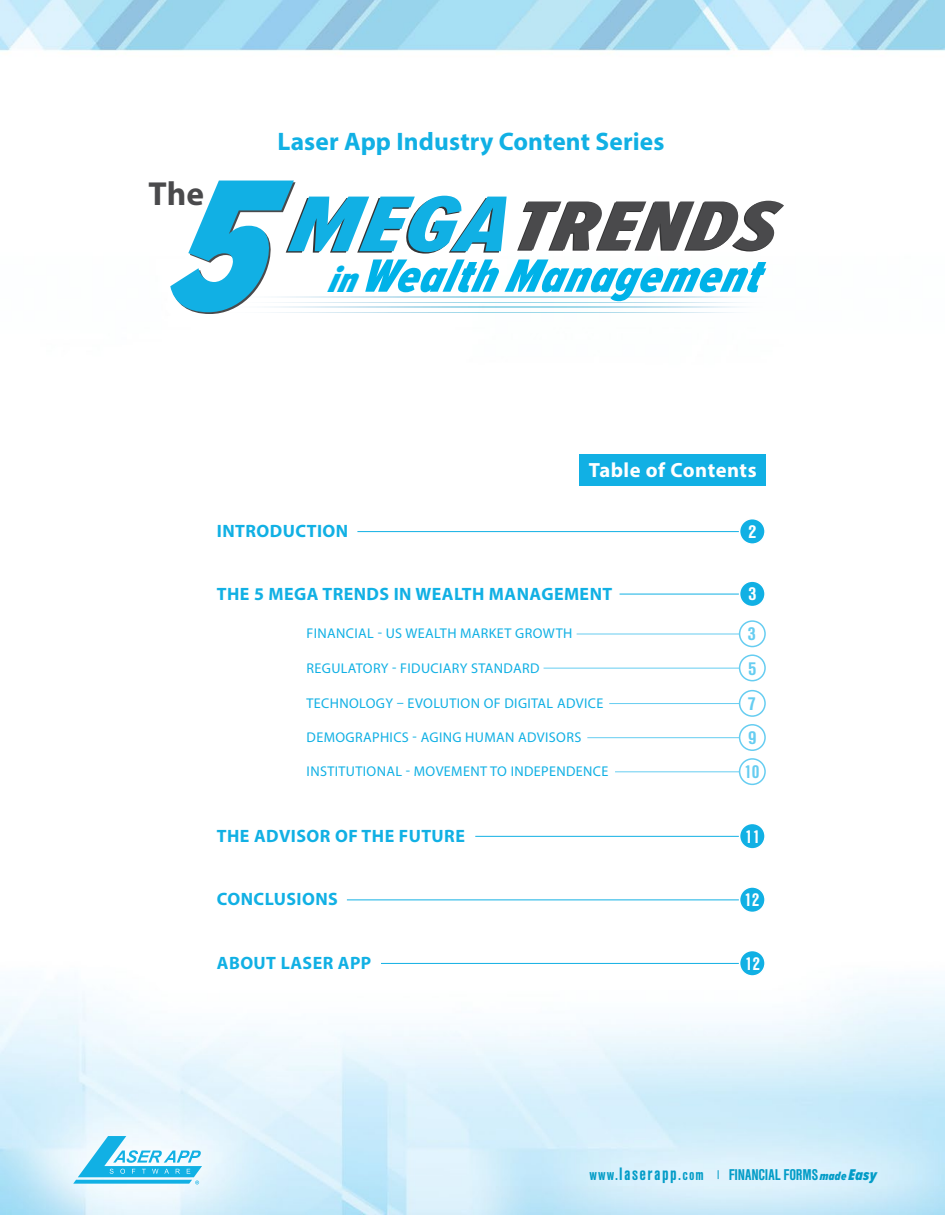
<style>
.page{position:relative;width:945px;height:1215px;background:#fff}
.page>*{position:absolute;margin:0;border:0;box-sizing:border-box;transform-origin:0 0}
.t1{font:italic 900 194.1px "Proxima Nova Ex Cn";color:#11b0e4;scale:.94 1}
.t2{font:72.15px "Proxima Nova Ex Cn Extrabld It";letter-spacing:.01em;color:#4a4a4c;scale:1.33 1}
.t3{font:italic 900 48.3px "Proxima Nova Ex Cn";letter-spacing:.025em;color:#00b2e8;scale:1.04 1}
.t4{font:700 33.45px "Myriad Pro";color:#4a4a4c}
.t5{font:700 25.35px "Myriad Pro";letter-spacing:.005em;color:#11b0e4}
.t6{font:700 20.55px "Myriad Pro";letter-spacing:.025em;color:#fff}
.t7{font:700 18.9px "Nimbus San Con";color:#fff}
.t8{font:700 18.9px "Nimbus San Con";color:#66cdf1;scale:1.1 1}
.t9{font:700 18.9px "Nimbus San Con";color:#fff;scale:1.1 1}
.t10{font:700 18.9px "Nimbus San Con";color:#66cdf1}
.t11{font:700 18px "Myriad Pro";letter-spacing:.025em;color:#11b0e4}
.t12{font:700 16.2px "Nimbus San Con";letter-spacing:-.01em;color:#029cc7}
.t13{font:700 15.6px "Nimbus San Con";letter-spacing:.075em;color:#029cc7}
.t14{font:14.1px "Myriad Pro";letter-spacing:.025em;color:#11b0e4}
.s1{font-size:81.9px;color:#333334}
.s2{color:#333334}
.s3{font-size:37.65px}
.s4{font-size:18.75px}
.s5{font-family:"Proxima Nova Ex Cn";font-weight:900;font-style:italic;font-size:12.45px}
.s6{font-family:"Proxima Nova Ex Cn";font-weight:900;font-style:italic;font-size:16.05px}
</style>
<div class="page">
<img style="left:0;top:0;width:945px;height:1215px">
<div style="left:0;top:652px;width:945px;height:281px;background:#fff"></div>
<svg style="left:73px;top:1136px;width:129px;height:48px"></svg>
<div style="left:579px;top:454px;width:187px;height:32px;background:#11b0e4"></div>
<hr style="left:357px;top:531px;width:385px;height:1px;background:#11b0e4">
<div style="left:740px;top:519px;width:25px;height:25px;background:#11b0e4;border-radius:50%"></div>
<div style="left:739px;top:518px;width:27px;height:27px;border:2px solid #fff;border-radius:50%"></div>
<hr style="left:475px;top:836px;width:267px;height:1px;background:#11b0e4">
<div style="left:740px;top:823px;width:25px;height:26px;background:#11b0e4;border-radius:50%"></div>
<div style="left:739px;top:823px;width:27px;height:27px;border:2px solid #fff;border-radius:50%"></div>
<hr style="left:347px;top:899px;width:395px;height:1px;background:#11b0e4">
<div style="left:740px;top:887px;width:25px;height:25px;background:#11b0e4;border-radius:50%"></div>
<div style="left:739px;top:886px;width:27px;height:27px;border:2px solid #fff;border-radius:50%"></div>
<hr style="left:381px;top:963px;width:361px;height:1px;background:#11b0e4">
<div style="left:740px;top:951px;width:25px;height:25px;background:#11b0e4;border-radius:50%"></div>
<div style="left:739px;top:950px;width:27px;height:27px;border:2px solid #fff;border-radius:50%"></div>
<hr style="left:620px;top:594px;width:122px;height:1px;background:#11b0e4">
<div style="left:740px;top:581px;width:25px;height:26px;background:#11b0e4;border-radius:50%"></div>
<div style="left:739px;top:580px;width:27px;height:27px;border:2px solid #fff;border-radius:50%"></div>
<hr style="left:577px;top:634px;width:165px;height:1px;background:#66cdf1">
<div style="left:740px;top:621px;width:25px;height:26px;background:#fff;border-radius:50%"></div>
<div style="left:739px;top:620px;width:27px;height:27px;border:2px solid #66cdf1;border-radius:50%"></div>
<hr style="left:544px;top:668px;width:198px;height:1px;background:#66cdf1">
<div style="left:739px;top:654px;width:27px;height:27px;border:2px solid #66cdf1;border-radius:50%"></div>
<hr style="left:609px;top:703px;width:133px;height:1px;background:#66cdf1">
<div style="left:739px;top:690px;width:27px;height:27px;border:2px solid #66cdf1;border-radius:50%"></div>
<hr style="left:587px;top:737px;width:155px;height:1px;background:#66cdf1">
<div style="left:739px;top:724px;width:27px;height:27px;border:2px solid #66cdf1;border-radius:50%"></div>
<hr style="left:615px;top:772px;width:127px;height:1px;background:#66cdf1">
<div style="left:739px;top:758px;width:27px;height:27px;border:2px solid #66cdf1;border-radius:50%"></div>
<svg style="left:228px;top:297px;width:539px;height:1px"></svg>
<svg style="left:224px;top:302px;width:541px;height:1px"></svg>
<svg style="left:221px;top:307px;width:541px;height:1px"></svg>
<svg style="left:217px;top:312px;width:542px;height:1px"></svg>
<h3 class="t5" style="left:278px;top:125px;width:388px">Laser App Industry Content Series</h3>
<h1 class="t1" style="left:168px;top:129px;width:155px">5</h1>
<h3 class="t4" style="left:149px;top:172px;width:57px">The</h3>
<h2 class="t2" style="left:286px;top:183px;width:369px"><span class="s1">MEGA</span><span class="s2">T</span>RENDS</h2>
<h3 class="t3" style="left:328px;top:247px;width:429px"><span class="s3">in</span>Wealth Management</h3>
<h3 class="t6" style="left:589px;top:457px;width:169px">Table of Contents</h3>
<p class="t11" style="left:217px;top:519px;width:133px">INTRODUCTION</p>
<h3 class="t9" style="left:748px;top:521px;width:9px">2</h3>
<p class="t11" style="left:217px;top:582px;width:397px">THE 5 MEGA TRENDS IN WEALTH MANAGEMENT</p>
<h3 class="t9" style="left:748px;top:584px;width:9px">3</h3>
<p class="t14" style="left:307px;top:625px;width:267px">FINANCIAL - US WEALTH MARKET GROWTH</p>
<h3 class="t8" style="left:748px;top:623px;width:9px">3</h3>
<p class="t14" style="left:307px;top:659px;width:234px">REGULATORY - FIDUCIARY STANDARD</p>
<h3 class="t8" style="left:748px;top:658px;width:9px">5</h3>
<p class="t14" style="left:307px;top:695px;width:298px">TECHNOLOGY – EVOLUTION OF DIGITAL ADVICE</p>
<h3 class="t8" style="left:748px;top:693px;width:9px">7</h3>
<p class="t14" style="left:307px;top:729px;width:276px">DEMOGRAPHICS - AGING HUMAN ADVISORS</p>
<h3 class="t8" style="left:748px;top:728px;width:9px">9</h3>
<p class="t14" style="left:307px;top:763px;width:303px">INSTITUTIONAL - MOVEMENT TO INDEPENDENCE</p>
<h3 class="t10" style="left:744px;top:762px;width:17px">10</h3>
<p class="t11" style="left:217px;top:824px;width:250px">THE ADVISOR OF THE FUTURE</p>
<h3 class="t7" style="left:745px;top:826px;width:17px">11</h3>
<p class="t11" style="left:217px;top:888px;width:123px">CONCLUSIONS</p>
<h3 class="t7" style="left:744px;top:889px;width:17px">12</h3>
<p class="t11" style="left:217px;top:951px;width:156px">ABOUT LASER APP</p>
<h3 class="t7" style="left:745px;top:953px;width:17px">12</h3>
<p class="t13" style="left:589px;top:1166px;width:116px">www.<span class="s4">laserapp</span>.com</p>
<p class="t12" style="left:729px;top:1166px;width:150px">FINANCIAL FORMS<span class="s5">made</span> <span class="s6">Easy</span></p>
</div>
